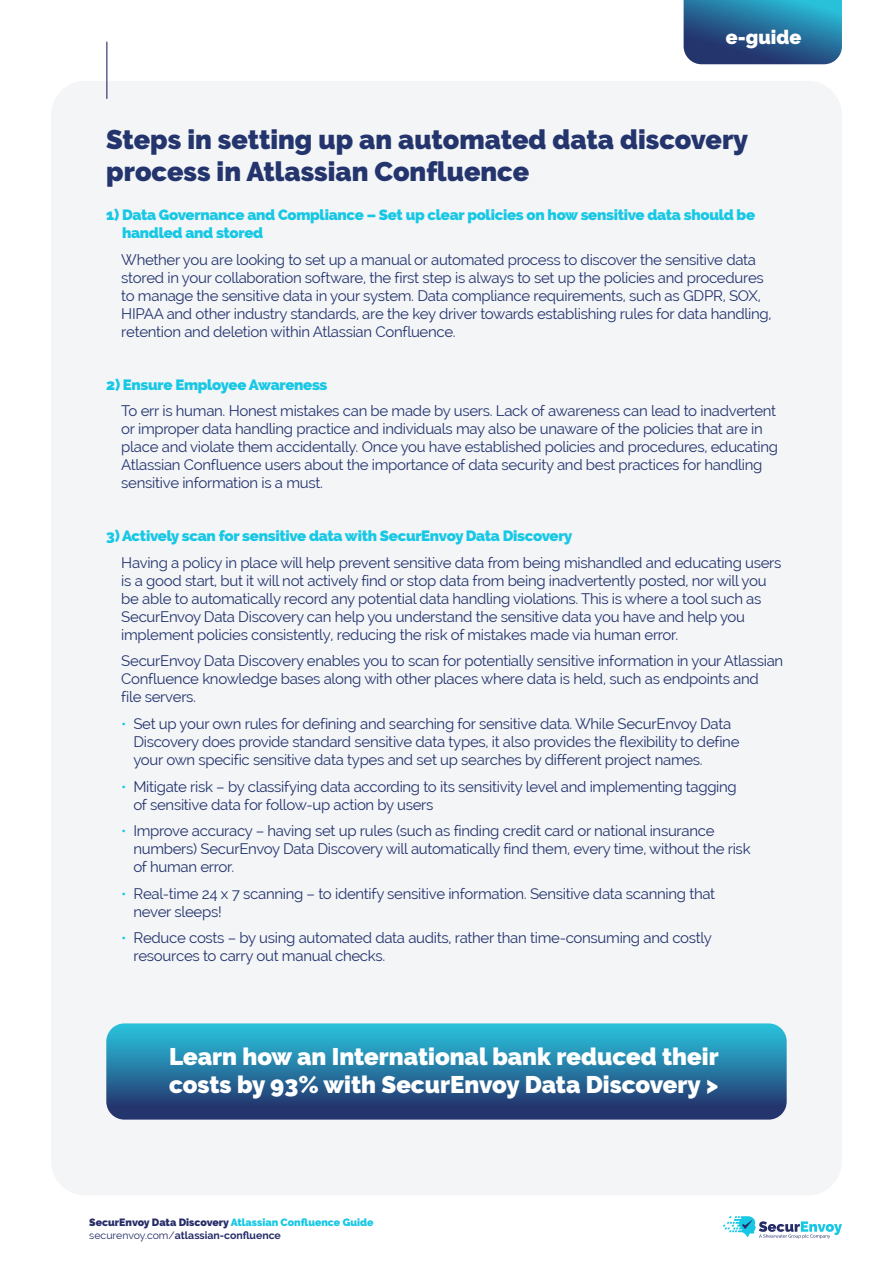
<style>
.page{position:relative;width:893px;height:1263px;background:#fff}
.page>*{position:absolute;margin:0;border:0;box-sizing:border-box;transform-origin:0 0}
.t1{font:900 27px/32.4px "Raleway";color:#24356e}
.t2{font:900 24px/28.8px "Raleway";color:#fff}
.t3{font:900 19.5px "Raleway";color:#fff}
.t4{font:15px/18px "Raleway";letter-spacing:-.02em;color:#24356e}
.t5{font:800 15px/18px "Raleway";letter-spacing:-.02em;color:#17c8e5}
.t6{font:900 10.5px/12.6px "Raleway";color:#17c8e5}
.s1{color:#17c8e5}
.s2{color:#262c68}
.s3{font-weight:400;color:#262c68}
.s4{font-weight:700;color:#262c68}
</style>
<div class="page">
<div style="left:51px;top:81px;width:791px;height:1114px;background:#f4f5f7;border-radius:34px"></div>
<hr style="left:106px;top:42px;width:1px;height:57px;background:#262c68">
<svg style="left:684px;top:0;width:158px;height:64px;background:#286a97"></svg>
<svg style="left:723px;top:1216px;width:119px;height:22px"></svg>
<svg style="left:106px;top:1023px;width:681px;height:96px;background:#2877a1"></svg>
<h3 class="t3" style="left:726px;top:25px;width:77px">e-guide</h3>
<h1 class="t1" style="left:106px;top:123px;width:643px">Steps in setting up an automated data discovery process in Atlassian Confluence</h1>
<p class="t5" style="left:122px;top:206px;width:635px;text-indent:-16px">1) Data Governance and Compliance – Set up clear policies on how sensitive data should be handled and stored</p>
<p class="t4" style="left:121px;top:251px;width:652px">Whether you are looking to set up a manual or automated process to discover the sensitive data stored in your collaboration software, the first step is always to set up the policies and procedures to manage the sensitive data in your system. Data compliance requirements, such as GDPR, SOX, HIPAA and other industry standards, are the key driver towards establishing rules for data handling, retention and deletion within Atlassian Confluence.</p>
<p class="t5" style="left:106px;top:376px;width:223px">2) Ensure Employee Awareness</p>
<p class="t4" style="left:121px;top:402px;width:658px">To err is human. Honest mistakes can be made by users. Lack of awareness can lead to inadvertent or improper data handling practice and individuals may also be unaware of the policies that are in place and violate them accidentally. Once you have established policies and procedures, educating Atlassian Confluence users about the importance of data security and best practices for handling sensitive information is a must.</p>
<p class="t5" style="left:106px;top:527px;width:468px">3) Actively scan for sensitive data with SecurEnvoy Data Discovery</p>
<p class="t4" style="left:121px;top:554px;width:662px">Having a policy in place will help prevent sensitive data from being mishandled and educating users is a good start, but it will not actively find or stop data from being inadvertently posted, nor will you be able to automatically record any potential data handling violations. This is where a tool such as SecurEnvoy Data Discovery can help you understand the sensitive data you have and help you implement policies consistently, reducing the risk of mistakes made via human error.</p>
<p class="t4" style="left:121px;top:652px;width:663px">SecurEnvoy Data Discovery enables you to scan for potentially sensitive information in your Atlassian<br>Confluence knowledge bases along with other places where data is held, such as endpoints and<br>file servers.</p>
<p class="t4" style="left:133px;top:715px;width:608px;text-indent:-12px"><span class="s1">•</span> Set up your own rules for defining and searching for sensitive data. While SecurEnvoy Data<br>Discovery does provide standard sensitive data types, it also provides the flexibility to define your own specific sensitive data types and set up searches by different project names.</p>
<p class="t4" style="left:133px;top:777px;width:605px;text-indent:-12px"><span class="s1">•</span> Mitigate risk – by classifying data according to its sensitivity level and implementing tagging of sensitive data for follow-up action by users</p>
<p class="t4" style="left:133px;top:822px;width:619px;text-indent:-12px"><span class="s1">•</span> Improve accuracy – having set up rules (such as finding credit card or national insurance numbers) SecurEnvoy Data Discovery will automatically find them, every time, without the risk of human error.</p>
<p class="t4" style="left:133px;top:884px;width:583px;text-indent:-12px"><span class="s1">•</span> Real-time 24 x 7 scanning – to identify sensitive information. Sensitive data scanning that never sleeps!</p>
<p class="t4" style="left:133px;top:929px;width:580px;text-indent:-12px"><span class="s1">•</span> Reduce costs – by using automated data audits, rather than time-consuming and costly resources to carry out manual checks.</p>
<h2 class="t2" style="left:169px;top:1042px;width:551px">Learn how an International bank reduced their costs by 93% with SecurEnvoy Data Discovery &gt;</h2>
<p class="t6" style="left:89px;top:1216px;width:286px"><span class="s2">SecurEnvoy Data Discovery</span> Atlassian Confluence Guide <span class="s3">securenvoy.com/</span><span class="s4">atlassian-confluence</span></p>
</div>
